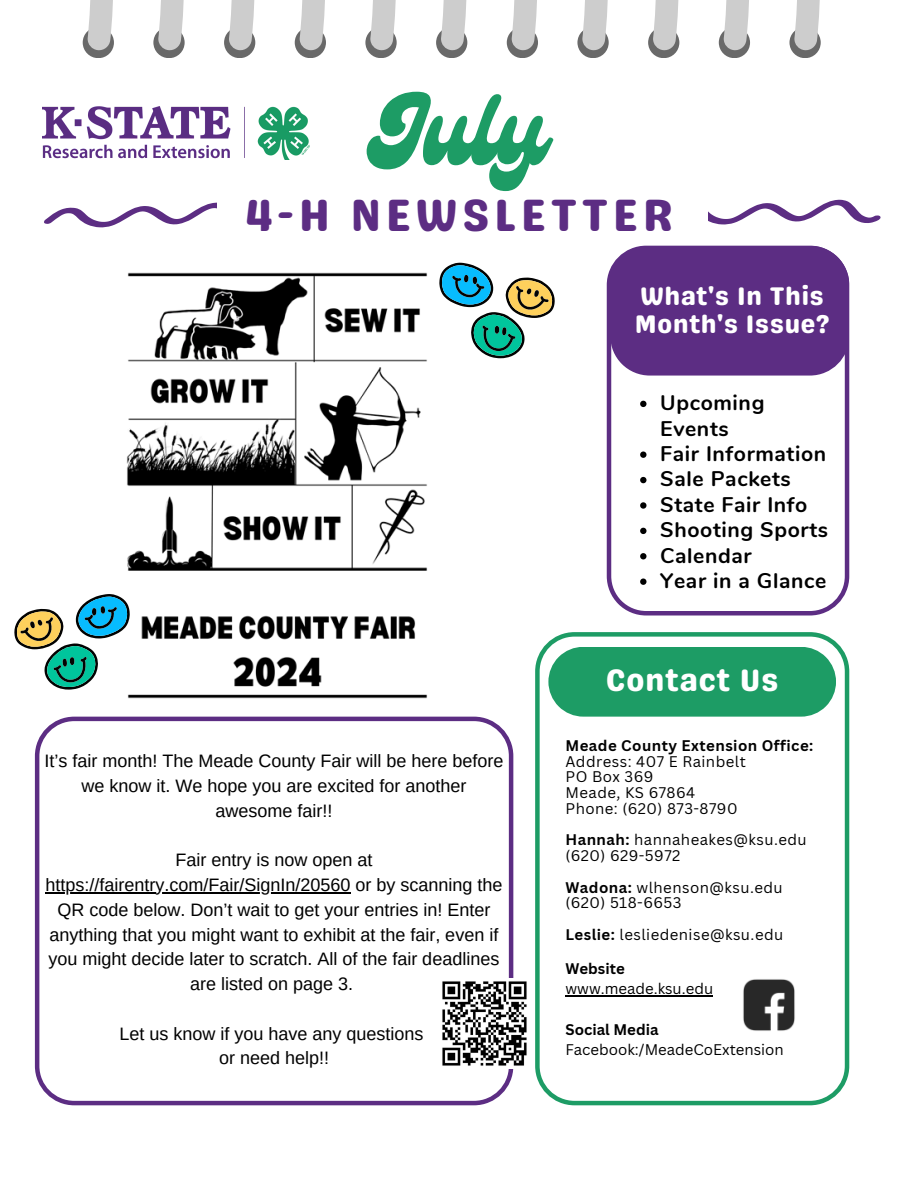
<style>
.page{position:relative;width:918px;height:1188px;background:#fff}
.page>*{position:absolute;margin:0;border:0;box-sizing:border-box;transform-origin:0 0}
.t1{font:98.85px "Genty";color:#1d9c65}
.t2{font:45.15px "Genty Sans";letter-spacing:.1em;color:#5c2d83}
.t3{font:31.05px "Genty Sans";letter-spacing:.03em;color:#fff}
.t4{font:25.35px/27.5px "Genty Sans";letter-spacing:.03em;color:#fff}
.t5{font:700 21.15px/25.3px "Nunito";letter-spacing:.03em;color:#000}
.t6{font:18px/24.8px "Arimo";color:#000;text-align:center}
.t7{font:15px "Canva Sans";letter-spacing:.03em;color:#000}
.t8{font:15px "Canva Sans";color:#000}
.t9{font:700 15px "Canva Sans";letter-spacing:.03em;color:#000}
.t10{font:700 15px "Canva Sans";color:#000}
.s1{font-weight:700}
</style>
<div class="page">
<svg style="left:607px;top:269px;width:242px;height:347px"></svg>
<div style="left:610px;top:246px;width:239px;height:130px;background:#5c2d83"></div>
<svg style="left:535px;top:632px;width:314px;height:473px"></svg>
<div style="left:548px;top:647px;width:288px;height:70px;background:#1d9c65"></div>
<div style="left:789px;top:27px;width:32px;height:31px;background:#696969;border-radius:50%"></div>
<svg style="left:794px;top:0;width:26px;height:51px"></svg>
<div style="left:719px;top:27px;width:31px;height:31px;background:#696969;border-radius:50%"></div>
<svg style="left:724px;top:0;width:25px;height:51px"></svg>
<div style="left:648px;top:27px;width:31px;height:31px;background:#696969;border-radius:50%"></div>
<svg style="left:653px;top:0;width:26px;height:51px"></svg>
<div style="left:577px;top:27px;width:32px;height:31px;background:#696969;border-radius:50%"></div>
<svg style="left:582px;top:0;width:26px;height:51px"></svg>
<div style="left:507px;top:27px;width:31px;height:31px;background:#696969;border-radius:50%"></div>
<svg style="left:512px;top:0;width:25px;height:51px"></svg>
<div style="left:436px;top:27px;width:31px;height:31px;background:#696969;border-radius:50%"></div>
<svg style="left:441px;top:0;width:26px;height:51px"></svg>
<div style="left:365px;top:27px;width:32px;height:31px;background:#696969;border-radius:50%"></div>
<svg style="left:370px;top:0;width:26px;height:51px"></svg>
<div style="left:295px;top:27px;width:31px;height:31px;background:#696969;border-radius:50%"></div>
<svg style="left:300px;top:0;width:25px;height:51px"></svg>
<div style="left:224px;top:27px;width:31px;height:31px;background:#696969;border-radius:50%"></div>
<svg style="left:229px;top:0;width:25px;height:51px"></svg>
<div style="left:153px;top:27px;width:32px;height:31px;background:#696969;border-radius:50%"></div>
<svg style="left:158px;top:0;width:26px;height:51px"></svg>
<div style="left:83px;top:27px;width:31px;height:31px;background:#696969;border-radius:50%"></div>
<svg style="left:88px;top:0;width:25px;height:51px"></svg>
<svg style="left:44px;top:202px;width:172px;height:26px"></svg>
<svg style="left:709px;top:199px;width:172px;height:26px"></svg>
<img style="left:43px;top:106px;width:267px;height:53px">
<img style="left:742px;top:979px;width:53px;height:53px">
<svg style="left:35px;top:717px;width:478px;height:388px"></svg>
<hr style="left:46px;top:892px;width:305px;height:1px;background:#000">
<img style="left:126px;top:272px;width:302px;height:427px">
<svg style="left:14px;top:594px;width:116px;height:96px"></svg>
<svg style="left:440px;top:263px;width:115px;height:95px"></svg>
<img style="left:440px;top:979px;width:87px;height:90px">
<svg style="left:640px;top:401px;width:6px;height:6px"></svg>
<svg style="left:640px;top:452px;width:6px;height:6px"></svg>
<svg style="left:640px;top:477px;width:6px;height:6px"></svg>
<svg style="left:640px;top:502px;width:6px;height:7px"></svg>
<svg style="left:640px;top:528px;width:6px;height:6px"></svg>
<svg style="left:640px;top:553px;width:6px;height:6px"></svg>
<svg style="left:640px;top:579px;width:6px;height:6px"></svg>
<hr style="left:565px;top:995px;width:148px;height:1px;background:#000">
<p class="t1" style="left:372px;top:73px;width:176px">July</p>
<p class="t2" style="left:244px;top:188px;width:431px">4-H NEWSLETTER</p>
<p class="t4" style="left:635px;top:283px;width:196px">What's In This<br>Month's Issue?</p>
<p class="t5" style="left:660px;top:391px;width:106px">Upcoming<br>Events</p>
<p class="t5" style="left:660px;top:441px;width:167px">Fair Information</p>
<p class="t5" style="left:660px;top:467px;width:132px">Sale Packets</p>
<p class="t5" style="left:660px;top:492px;width:149px">State Fair Info</p>
<p class="t5" style="left:660px;top:518px;width:169px">Shooting Sports</p>
<p class="t5" style="left:660px;top:543px;width:93px">Calendar</p>
<h3 class="t5" style="left:660px;top:568px;width:168px">Year in a Glance</h3>
<h2 class="t6" style="left:45px;top:749px;width:460px">It’s fair month! The Meade County Fair will be here before we know it. We hope you are excited for another awesome fair!!</h2>
<p class="t6" style="left:176px;top:848px;width:198px">Fair entry is now open at</p>
<p class="t6" style="left:46px;top:872px;width:459px">https://fairentry.com/Fair/SignIn/20560 or by scanning the QR code below. Don’t wait to get your entries in! Enter anything that you might want to exhibit at the fair, even if you might decide later to scratch. All of the fair deadlines are listed on page 3.</p>
<p class="t6" style="left:120px;top:1021px;width:305px">Let us know if you have any questions</p>
<h4 class="t6" style="left:219px;top:1046px;width:111px">or need help!!</h4>
<p class="t3" style="left:606px;top:662px;width:174px">Contact Us</p>
<p class="t9" style="left:565px;top:735px;width:249px">Meade County Extension Office:</p>
<p class="t7" style="left:565px;top:751px;width:182px">Address: 407 E Rainbelt</p>
<p class="t7" style="left:565px;top:766px;width:89px">PO Box 369</p>
<p class="t7" style="left:565px;top:782px;width:131px">Meade, KS 67864</p>
<p class="t7" style="left:565px;top:798px;width:174px">Phone: (620) 873-8790</p>
<p class="t7" style="left:565px;top:829px;width:243px"><span class="s1">Hannah:</span> hannaheakes@ksu.edu</p>
<p class="t7" style="left:565px;top:845px;width:116px">(620) 629-5972</p>
<p class="t7" style="left:565px;top:877px;width:219px"><span class="s1">Wadona:</span> wlhenson@ksu.edu</p>
<p class="t7" style="left:565px;top:892px;width:118px">(620) 518-6653</p>
<p class="t7" style="left:565px;top:924px;width:219px"><span class="s1">Leslie:</span> lesliedenise@ksu.edu</p>
<p class="t10" style="left:565px;top:958px;width:61px">Website</p>
<p class="t8" style="left:565px;top:978px;width:149px">www.meade.ksu.edu</p>
<p class="t10" style="left:565px;top:1019px;width:95px">Social Media</p>
<p class="t8" style="left:565px;top:1039px;width:220px">Facebook:/MeadeCoExtension</p>
</div>
